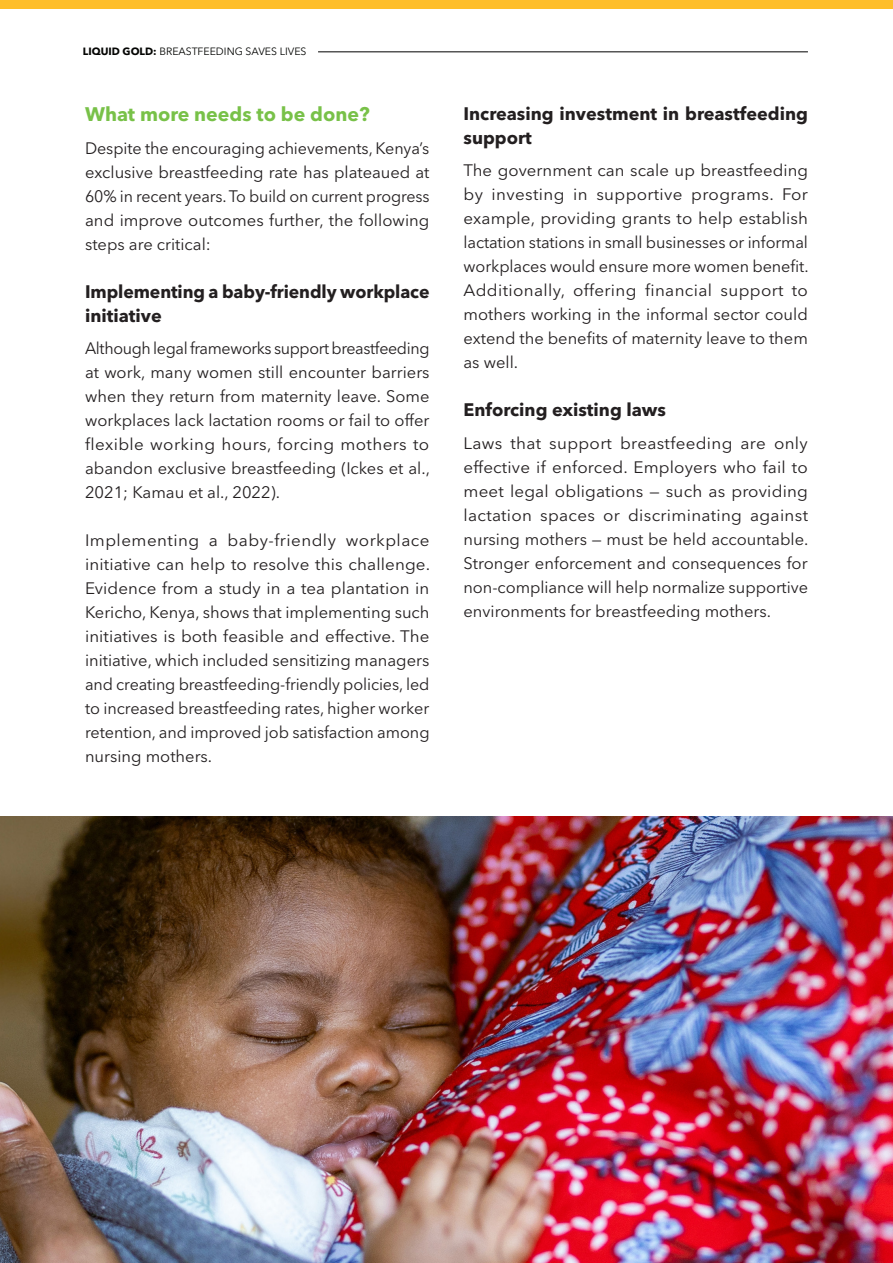
<style>
.page{position:relative;width:893px;height:1263px;background:#fff}
.page>*{position:absolute;margin:0;border:0;box-sizing:border-box;transform-origin:0 0}
.t1{font:700 19.5px "Avenir Next LT Pro";color:#78c148}
.t2{font:700 18px/24px "Avenir Next LT Pro";color:#231f20}
.t3{font:16.5px/24px "Avenir Next LT Pro";color:#231f20;text-align:justify}
.t4{font:10.5px "Avenir Next LT Pro";color:#040503}
.s1{font-weight:700}
</style>
<div class="page">
<div style="left:0;top:0;width:893px;height:9px;background:#febe2a"></div>
<hr style="left:318px;top:52px;width:490px;height:1px;background:#000">
<img style="left:0;top:816px;width:893px;height:447px">
<p class="t4" style="left:83px;top:45px;width:225px"><span class="s1">LIQUID GOLD:</span> BREASTFEEDING SAVES LIVES</p>
<p class="t1" style="left:85px;top:102px;width:286px">What more needs to be done?</p>
<p class="t3" style="left:85px;top:136px;width:346px">Despite the encouraging achievements, Kenya’s exclusive breastfeeding rate has plateaued at 60% in recent years. To build on current progress and improve outcomes further, the following steps are critical:</p>
<p class="t2" style="left:85px;top:279px;width:346px">Implementing a baby-friendly workplace initiative</p>
<p class="t3" style="left:85px;top:336px;width:346px">Although legal frameworks support breastfeeding at work, many women still encounter barriers when they return from maternity leave. Some workplaces lack lactation rooms or fail to offer flexible working hours, forcing mothers to abandon exclusive breastfeeding (Ickes et al., 2021; Kamau et al., 2022).</p>
<p class="t3" style="left:85px;top:528px;width:347px">Implementing a baby-friendly workplace initiative can help to resolve this challenge.<br>Evidence from a study in a tea plantation in Kericho, Kenya, shows that implementing such initiatives is both feasible and effective. The initiative, which included sensitizing managers and creating breastfeeding-friendly policies, led to increased breastfeeding rates, higher worker retention, and improved job satisfaction among nursing mothers.</p>
<p class="t2" style="left:463px;top:101px;width:346px">Increasing investment in breastfeeding support</p>
<p class="t3" style="left:463px;top:159px;width:347px">The government can scale up breastfeeding by investing in supportive programs. For example, providing grants to help establish lactation stations in small businesses or informal workplaces would ensure more women benefit.<br>Additionally, offering financial support to mothers working in the informal sector could extend the benefits of maternity leave to them as well.</p>
<p class="t2" style="left:463px;top:398px;width:204px">Enforcing existing laws</p>
<p class="t3" style="left:463px;top:431px;width:346px">Laws that support breastfeeding are only effective if enforced. Employers who fail to meet legal obligations — such as providing lactation spaces or discriminating against nursing mothers — must be held accountable.<br>Stronger enforcement and consequences for non-compliance will help normalize supportive environments for breastfeeding mothers.</p>
</div>
